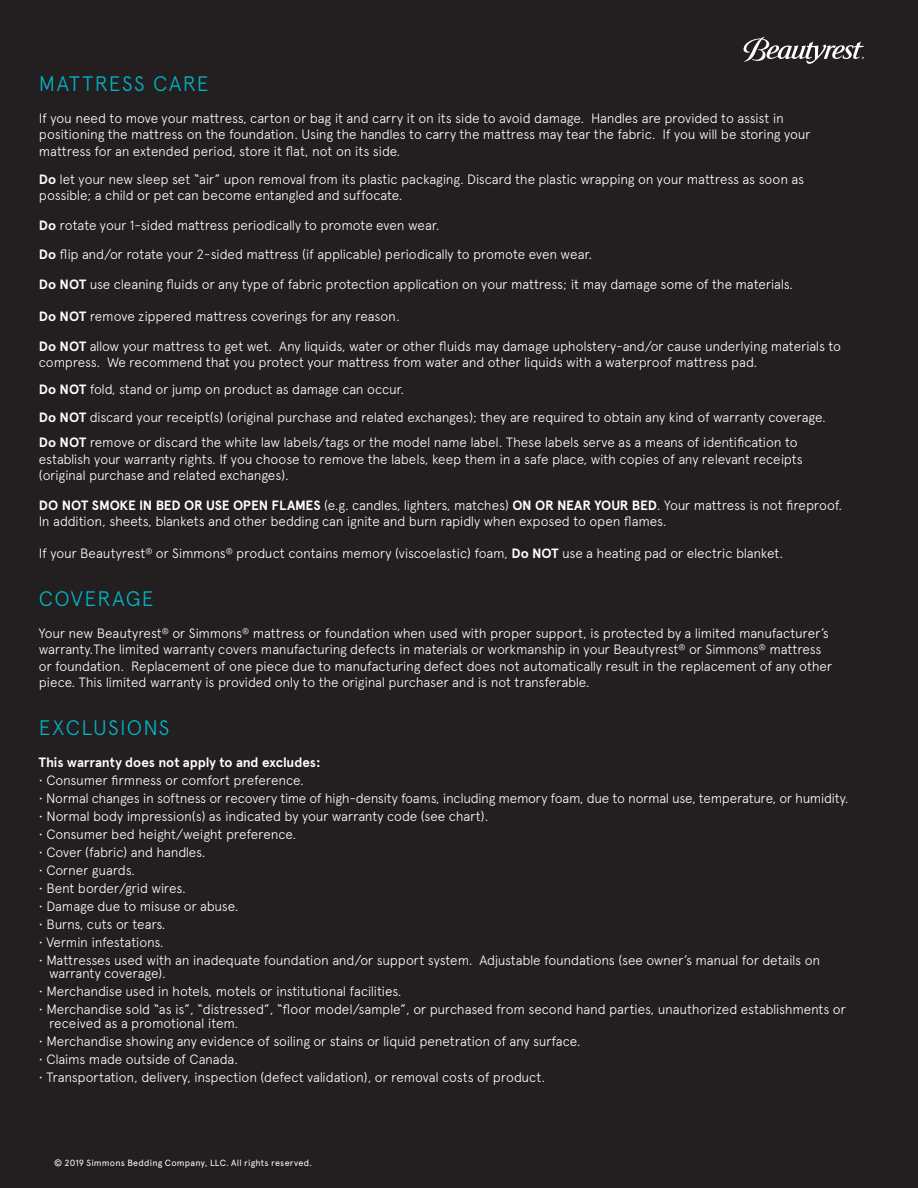
<style>
.page{position:relative;width:918px;height:1188px;background:#231f20}
.page>*{position:absolute;margin:0;border:0;box-sizing:border-box;transform-origin:0 0}
.t1{font:300 21px "Apercu";letter-spacing:.065em;color:#00b6c8}
.t2{font:300 13.5px/16.2px "Apercu";letter-spacing:-.015em;color:#fff}
.t3{font:700 13.5px "Apercu";letter-spacing:-.005em;color:#fff}
.t4{font:9px "Apercu Pro";letter-spacing:.025em;color:#fff}
.s1{font-weight:700}
</style>
<div class="page">
<svg style="left:744px;top:37px;width:120px;height:27px"></svg>
<p class="t1" style="left:39px;top:71px;width:171px">MATTRESS CARE</p>
<p class="t2" style="left:39px;top:110px;width:773px">If you need to move your mattress, carton or bag it and carry it on its side to avoid damage. Handles are provided to assist in positioning the mattress on the foundation. Using the handles to carry the mattress may tear the fabric. If you will be storing your mattress for an extended period, store it flat, not on its side.</p>
<p class="t2" style="left:39px;top:171px;width:767px"><span class="s1">Do</span> let your new sleep set “air” upon removal from its plastic packaging. Discard the plastic wrapping on your mattress as soon as possible; a child or pet can become entangled and suffocate.</p>
<p class="t2" style="left:39px;top:217px;width:402px"><span class="s1">Do</span> rotate your 1-sided mattress periodically to promote even wear.</p>
<p class="t2" style="left:39px;top:246px;width:555px"><span class="s1">Do</span> flip and/or rotate your 2-sided mattress (if applicable) periodically to promote even wear.</p>
<p class="t2" style="left:39px;top:276px;width:756px"><span class="s1">Do NOT</span> use cleaning fluids or any type of fabric protection application on your mattress; it may damage some of the materials.</p>
<p class="t2" style="left:39px;top:309px;width:363px"><span class="s1">Do NOT</span> remove zippered mattress coverings for any reason.</p>
<p class="t2" style="left:39px;top:338px;width:804px"><span class="s1">Do NOT</span> allow your mattress to get wet. Any liquids, water or other fluids may damage upholstery-and/or cause underlying materials to compress. We recommend that you protect your mattress from water and other liquids with a waterproof mattress pad.</p>
<p class="t2" style="left:39px;top:381px;width:367px"><span class="s1">Do NOT</span> fold, stand or jump on product as damage can occur.</p>
<p class="t2" style="left:39px;top:409px;width:789px"><span class="s1">Do NOT</span> discard your receipt(s) (original purchase and related exchanges); they are required to obtain any kind of warranty coverage.</p>
<p class="t2" style="left:39px;top:435px;width:765px"><span class="s1">Do NOT</span> remove or discard the white law labels/tags or the model name label. These labels serve as a means of identification to establish your warranty rights. If you choose to remove the labels, keep them in a safe place, with copies of any relevant receipts (original purchase and related exchanges).</p>
<p class="t2" style="left:39px;top:497px;width:805px"><span class="s1">DO NOT SMOKE IN BED OR USE OPEN FLAMES</span> (e.g. candles, lighters, matches) <span class="s1">ON OR NEAR YOUR BED</span>. Your mattress is not fireproof.<br>In addition, sheets, blankets and other bedding can ignite and burn rapidly when exposed to open flames.</p>
<p class="t2" style="left:39px;top:545px;width:746px">If your Beautyrest<sup>®</sup> or Simmons<sup>®</sup> product contains memory (viscoelastic) foam, <span class="s1">Do NOT</span> use a heating pad or electric blanket.</p>
<p class="t1" style="left:39px;top:586px;width:117px">COVERAGE</p>
<p class="t2" style="left:39px;top:625px;width:795px">Your new Beautyrest<sup>®</sup> or Simmons<sup>®</sup> mattress or foundation when used with proper support, is protected by a limited manufacturer’s warranty.The limited warranty covers manufacturing defects in materials or workmanship in your Beautyrest<sup>®</sup> or Simmons<sup>®</sup> mattress or foundation. Replacement of one piece due to manufacturing defect does not automatically result in the replacement of any other piece. This limited warranty is provided only to the original purchaser and is not transferable.</p>
<p class="t1" style="left:39px;top:715px;width:132px">EXCLUSIONS</p>
<p class="t3" style="left:39px;top:754px;width:283px">This warranty does not apply to and excludes:</p>
<p class="t2" style="left:39px;top:772px;width:267px">• Consumer firmness or comfort preference.</p>
<p class="t2" style="left:39px;top:790px;width:811px">• Normal changes in softness or recovery time of high-density foams, including memory foam, due to normal use, temperature, or humidity.</p>
<p class="t2" style="left:39px;top:808px;width:451px">• Normal body impression(s) as indicated by your warranty code (see chart).</p>
<p class="t2" style="left:39px;top:826px;width:259px">• Consumer bed height/weight preference.</p>
<p class="t2" style="left:39px;top:844px;width:168px">• Cover (fabric) and handles.</p>
<p class="t2" style="left:39px;top:862px;width:98px">• Corner guards.</p>
<p class="t2" style="left:39px;top:880px;width:148px">• Bent border/grid wires.</p>
<p class="t2" style="left:39px;top:898px;width:201px">• Damage due to misuse or abuse.</p>
<p class="t2" style="left:39px;top:916px;width:128px">• Burns, cuts or tears.</p>
<p class="t2" style="left:39px;top:934px;width:126px">• Vermin infestations.</p>
<p class="t2" style="left:49px;top:953px;width:773px;line-height:13.5px;text-indent:-10px">• Mattresses used with an inadequate foundation and/or support system. Adjustable foundations (see owner’s manual for details on warranty coverage).</p>
<p class="t2" style="left:39px;top:984px;width:364px">• Merchandise used in hotels, motels or institutional facilities.</p>
<p class="t2" style="left:49px;top:1003px;width:798px;line-height:13.5px;text-indent:-10px">• Merchandise sold “as is”, “distressed”, “floor model/sample”, or purchased from second hand parties, unauthorized establishments or received as a promotional item.</p>
<p class="t2" style="left:39px;top:1033px;width:543px">• Merchandise showing any evidence of soiling or stains or liquid penetration of any surface.</p>
<p class="t2" style="left:39px;top:1051px;width:201px">• Claims made outside of Canada.</p>
<p class="t2" style="left:39px;top:1069px;width:508px">• Transportation, delivery, inspection (defect validation), or removal costs of product.</p>
<p class="t4" style="left:54px;top:1156px;width:260px">© 2019 Simmons Bedding Company, LLC. All rights reserved.</p>
</div>
